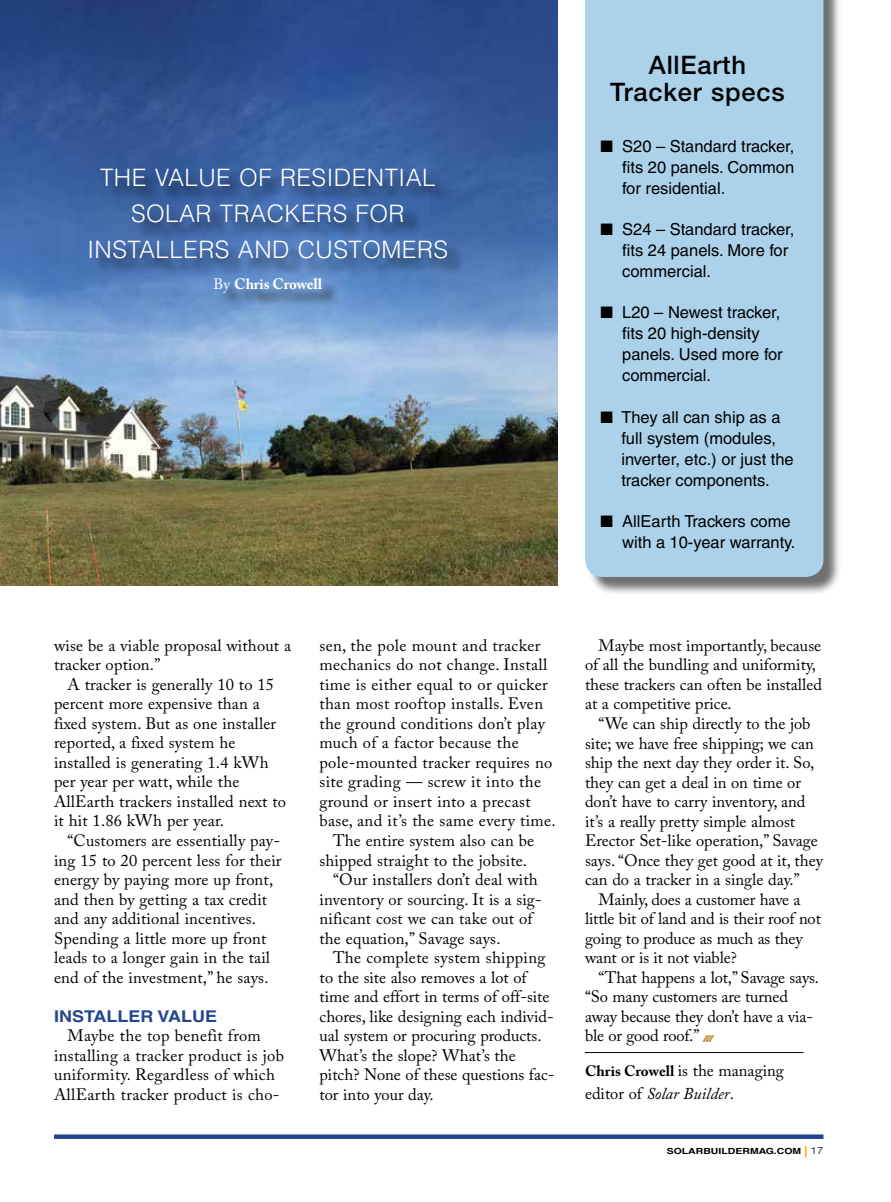
<style>
.page{position:relative;width:891px;height:1202px;background:#fff}
.page>*{position:absolute;margin:0;border:0;box-sizing:border-box;transform-origin:0 0}
.t1{font:500 25.5px/27px "Helvetica Neue";letter-spacing:.03em;color:#000;text-align:center}
.t2{font:300 24px/36px "Helvetica";letter-spacing:.02em;color:#fff;text-align:center}
.t3{font:16.5px/19.5px "Adobe Caslon Pro";letter-spacing:.01em;color:#000}
.t4{font:16.5px/21px "Helvetica";color:#000}
.t5{font:16.5px/19.5px "Adobe Caslon Pro";letter-spacing:-.01em;color:#000}
.t6{font:700 16.2px "Helvetica";color:#234691;scale:1.11 1}
.t7{font:700 15px "Adobe Caslon Pro";letter-spacing:-.01em;color:#fff}
.t8{font:700 8.4px "Helvetica";color:#000;scale:1.25 1}
.s1{font-weight:400}
.s2{font-weight:700;font-size:15px}
.s3{font-style:italic}
.s4{font-weight:300;font-size:10.5px;color:#fdb927}
.s5{font-weight:300;font-size:9.6px}
</style>
<div class="page">
<div style="left:587px;top:0;width:255px;height:595px;background:#000;opacity:.75"></div>
<div style="left:585px;top:0;width:239px;height:577px;background:#abd2ea"></div>
<img style="left:0;top:0;width:558px;height:586px">
<div style="left:92px;top:171px;width:373px;height:140px;background:#000;opacity:.75"></div>
<svg style="left:702px;top:1035px;width:12px;height:6px"></svg>
<hr style="left:585px;top:1052px;width:219px;height:1px;background:#000">
<svg style="left:54px;top:1134px;width:770px;height:4px;background:#3c5b9d"></svg>
<h2 class="t2" style="left:87px;top:159px;width:362px">THE VALUE OF RESIDENTIAL<br>SOLAR TRACKERS FOR<br>INSTALLERS AND CUSTOMERS</h2>
<p class="t7" style="left:214px;top:275px;width:110px"><span class="s1">By</span> Chris Crowell</p>
<h1 class="t1" style="left:610px;top:51px;width:176px">AllEarth<br>Tracker specs</h1>
<p class="t4" style="left:622px;top:135px;width:174px;text-align:justify;text-indent:-22px">■ S20 – Standard tracker, fits 20 panels. Common for residential.</p>
<p class="t4" style="left:622px;top:219px;width:174px;text-indent:-22px">■ S24 – Standard tracker, fits 24 panels. More for commercial.</p>
<p class="t4" style="left:622px;top:302px;width:162px;text-indent:-22px">■ L20 – Newest tracker, fits 20 high-density panels. Used more for commercial.</p>
<p class="t4" style="left:621px;top:406px;width:174px;text-indent:-21px">■ They all can ship as a full system (modules, inverter, etc.) or just the tracker components.</p>
<p class="t4" style="left:600px;top:510px;width:196px;text-align:right">■ AllEarth Trackers come with a 10-year warranty.</p>
<p class="t3" style="left:54px;top:635px;width:239px">wise be a viable proposal without a tracker option.”</p>
<p class="t3" style="left:54px;top:674px;width:234px;text-indent:13px">A tracker is generally 10 to 15 percent more expensive than a fixed system. But as one installer reported, a fixed system he installed is generating 1.4 kWh per year per watt, while the<br>AllEarth trackers installed next to it hit 1.86 kWh per year.</p>
<p class="t3" style="left:54px;top:830px;width:229px;text-indent:13px">“Customers are essentially pay&shy;ing 15 to 20 percent less for their energy by paying more up front, and then by getting a tax credit and any additional incentives.<br>Spending a little more up front leads to a longer gain in the tail end of the investment,” he says.</p>
<p class="t6" style="left:54px;top:1006px;width:148px">INSTALLER VALUE</p>
<p class="t3" style="left:54px;top:1025px;width:232px;text-align:center">Maybe the top benefit from installing a tracker product is job uniformity. Regardless of which<br>AllEarth tracker product is cho-</p>
<p class="t3" style="left:320px;top:635px;width:222px">sen, the pole mount and tracker</p>
<p class="t3" style="left:320px;top:655px;width:229px">mechanics do not change. Install</p>
<p class="t3" style="left:320px;top:674px;width:230px">time is either equal to or quicker</p>
<p class="t3" style="left:320px;top:694px;width:225px">than most rooftop installs. Even</p>
<p class="t3" style="left:320px;top:713px;width:227px">the ground conditions don’t play</p>
<p class="t3" style="left:320px;top:733px;width:201px">much of a factor because the</p>
<p class="t3" style="left:320px;top:752px;width:234px">pole-mounted tracker requires no</p>
<p class="t3" style="left:320px;top:772px;width:223px">site grading — screw it into the</p>
<p class="t3" style="left:320px;top:791px;width:213px">ground or insert into a precast</p>
<p class="t3" style="left:320px;top:811px;width:238px">base, and it’s the same every time.</p>
<p class="t3" style="left:333px;top:830px;width:203px">The entire system also can be</p>
<p class="t3" style="left:320px;top:850px;width:209px">shipped straight to the jobsite.</p>
<p class="t3" style="left:333px;top:869px;width:206px">“Our installers don’t deal with</p>
<p class="t3" style="left:320px;top:889px;width:224px">inventory or sourcing. It is a sig-</p>
<p class="t3" style="left:320px;top:908px;width:215px">nificant cost we can take out of</p>
<p class="t3" style="left:320px;top:928px;width:183px">the equation,” Savage says.</p>
<p class="t3" style="left:333px;top:947px;width:214px">The complete system shipping</p>
<p class="t3" style="left:320px;top:967px;width:209px">to the site also removes a lot of</p>
<p class="t3" style="left:320px;top:986px;width:232px">time and effort in terms of off-site</p>
<p class="t3" style="left:320px;top:1006px;width:236px">chores, like designing each individ-</p>
<p class="t3" style="left:320px;top:1025px;width:224px">ual system or procuring products.</p>
<p class="t3" style="left:320px;top:1045px;width:198px">What’s the slope? What’s the</p>
<p class="t3" style="left:320px;top:1064px;width:236px">pitch? None of these questions fac-</p>
<p class="t3" style="left:320px;top:1084px;width:116px">tor into your day.</p>
<p class="t3" style="left:585px;top:635px;width:239px;text-indent:13px">Maybe most importantly, because of all the bundling and uniformity, these trackers can often be installed at a competitive price.</p>
<p class="t3" style="left:585px;top:713px;width:240px;text-indent:13px">“We can ship directly to the job site; we have free shipping; we can ship the next day they order it. So, they can get a deal in on time or don’t have to carry inventory, and it’s a really pretty simple almost Erector Set-like operation,” Savage says. “Once they get good at it, they can do a tracker in a single day.”</p>
<p class="t5" style="left:585px;top:889px;width:237px;text-indent:13px">Mainly, does a customer have a little bit of land and is their roof not going to produce as much as they want or is it not viable?</p>
<p class="t5" style="left:585px;top:967px;width:236px;text-indent:13px">“That happens a lot,” Savage says. “So many customers are turned away because they don’t have a via&shy;ble or good roof.”</p>
<p class="t3" style="left:585px;top:1059px;width:200px;line-height:22.5px"><span class="s2">Chris Crowell</span> is the managing editor of <span class="s3">Solar Builder</span>.</p>
<p class="t8" style="left:667px;top:1146px;width:127px">SOLARBUILDERMAG.COM <span class="s4">|</span> <span class="s5">17</span></p>
</div>
